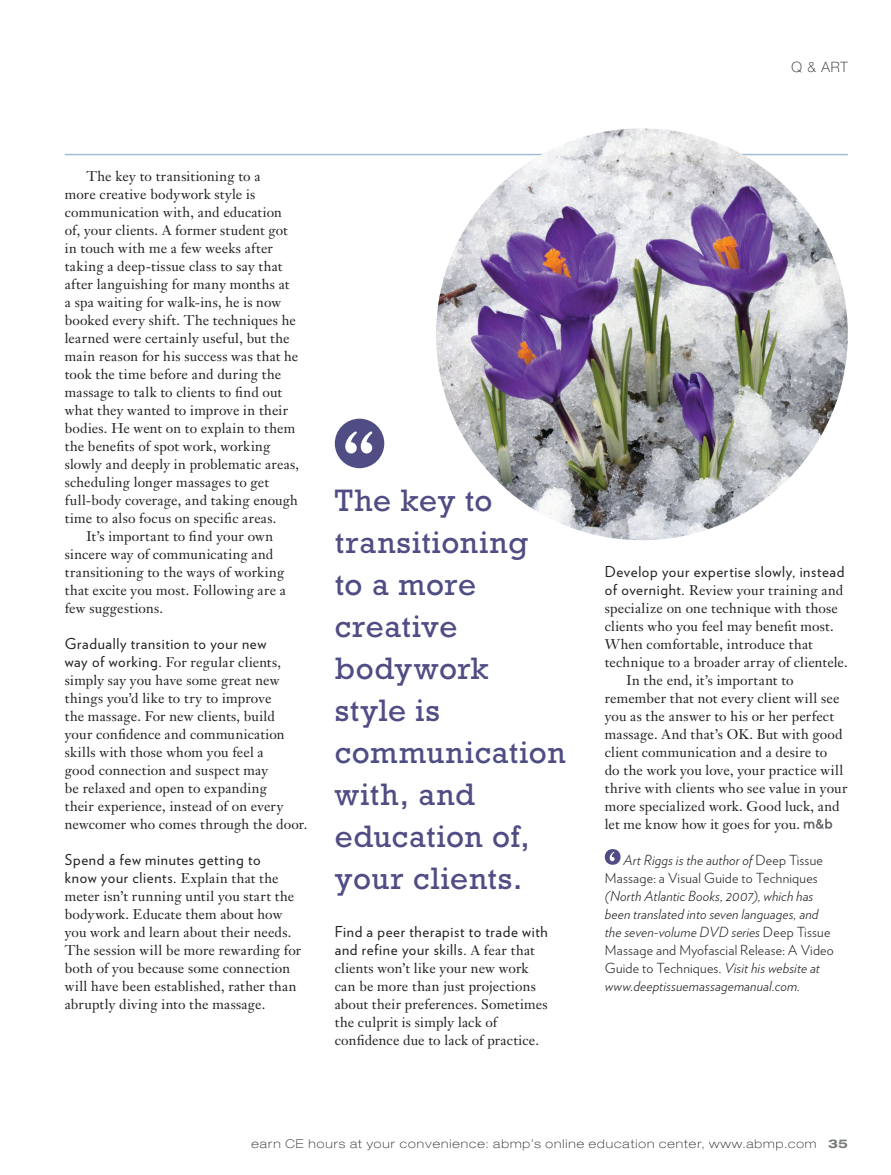
<style>
.page{position:relative;width:891px;height:1175px;background:#fff}
.page>*{position:absolute;margin:0;border:0;box-sizing:border-box;transform-origin:0 0}
.t1{font:31.5px/42px "Rockwell";letter-spacing:.02em;color:#504d85}
.t2{font:15px/18px "Verlag";letter-spacing:.04em;color:#231f20}
.t3{font:100 14.25px "Helvetica Neue";color:#231f20}
.t4{font:13.8px/18px "Janson Text";letter-spacing:.015em;color:#231f20}
.t5{font:italic 300 13.8px/18px "Verlag";letter-spacing:.01em;color:#231f20}
.t6{font:300 13.8px/18px "Verlag";letter-spacing:.015em;color:#231f20}
.t7{font:100 expanded 12px "Helvetica Neue";letter-spacing:.085em;color:#231f20}
.s1{font-family:"Verlag";font-size:15px}
.s2{font-family:"Janson Text";font-size:13.8px}
.s3{font-style:italic}
.s4{font-style:normal}
.s5{font-weight:700;color:#787b7d}
</style>
<div class="page">
<svg style="left:804px;top:818px;width:28px;height:10px"></svg>
<svg style="left:605px;top:849px;width:16px;height:16px"></svg>
<hr style="left:65px;top:154px;width:783px;height:1px;background:#a1bcd3">
<img style="left:436px;top:128px;width:412px;height:412px;border-radius:206px">
<svg style="left:335px;top:418px;width:49px;height:50px"></svg>
<p class="t4" style="left:86px;top:167px;width:176px">The key to transitioning to a</p>
<p class="t4" style="left:65px;top:185px;width:192px">more creative bodywork style is</p>
<p class="t4" style="left:65px;top:203px;width:219px">communication with, and education</p>
<p class="t4" style="left:65px;top:221px;width:225px">of, your clients. A former student got</p>
<p class="t4" style="left:65px;top:239px;width:210px">in touch with me a few weeks after</p>
<p class="t4" style="left:65px;top:257px;width:219px">taking a deep-tissue class to say that</p>
<p class="t4" style="left:65px;top:275px;width:226px">after languishing for many months at</p>
<p class="t4" style="left:65px;top:293px;width:218px">a spa waiting for walk-ins, he is now</p>
<p class="t4" style="left:65px;top:311px;width:233px">booked every shift. The techniques he</p>
<p class="t4" style="left:65px;top:329px;width:226px">learned were certainly useful, but the</p>
<p class="t4" style="left:65px;top:347px;width:235px">main reason for his success was that he</p>
<p class="t4" style="left:65px;top:365px;width:218px">took the time before and during the</p>
<p class="t4" style="left:65px;top:383px;width:219px">massage to talk to clients to find out</p>
<p class="t4" style="left:65px;top:401px;width:225px">what they wanted to improve in their</p>
<p class="t4" style="left:65px;top:419px;width:232px">bodies. He went on to explain to them</p>
<p class="t4" style="left:65px;top:437px;width:207px">the benefits of spot work, working</p>
<p class="t4" style="left:65px;top:455px;width:236px">slowly and deeply in problematic areas,</p>
<p class="t4" style="left:65px;top:473px;width:206px">scheduling longer massages to get</p>
<p class="t4" style="left:65px;top:491px;width:235px">full-body coverage, and taking enough</p>
<p class="t4" style="left:65px;top:509px;width:213px">time to also focus on specific areas.</p>
<p class="t4" style="left:86px;top:527px;width:188px">It’s important to find your own</p>
<p class="t4" style="left:65px;top:545px;width:210px">sincere way of communicating and</p>
<p class="t4" style="left:65px;top:563px;width:221px">transitioning to the ways of working</p>
<p class="t4" style="left:65px;top:581px;width:223px">that excite you most. Following are a</p>
<p class="t4" style="left:65px;top:599px;width:100px">few suggestions.</p>
<p class="t2" style="left:65px;top:633px;width:203px">Gradually transition to your new</p>
<p class="t4" style="left:65px;top:653px;width:244px"><span class="s1">way of working.</span> For regular clients, simply say you have some great new things you’d like to try to improve<br>the massage. For new clients, build<br>your confidence and communication skills with those whom you feel a<br>good connection and suspect may<br>be relaxed and open to expanding<br>their experience, instead of on every newcomer who comes through the door.</p>
<p class="t2" style="left:65px;top:849px;width:215px">Spend a few minutes getting to know your clients. <span class="s2">Explain that the</span></p>
<p class="t4" style="left:65px;top:887px;width:238px">meter isn’t running until you start the bodywork. Educate them about how you work and learn about their needs.<br>The session will be more rewarding for both of you because some connection will have been established, rather than abruptly diving into the massage.</p>
<h1 class="t1" style="left:335px;top:479px;width:232px">The key to transitioning<br>to a more creative bodywork style is communication with, and education of, your clients.</h1>
<p class="t2" style="left:335px;top:921px;width:215px">Find a peer therapist to trade with and refine your skills. <span class="s2">A fear that</span></p>
<p class="t4" style="left:335px;top:959px;width:214px">clients won’t like your new work can be more than just projections about their preferences. Sometimes the culprit is simply lack of confidence due to lack of practice.</p>
<p class="t3" style="left:792px;top:59px;width:58px">Q &amp; ART</p>
<p class="t2" style="left:605px;top:561px;width:241px">Develop your expertise slowly, instead</p>
<p class="t4" style="left:605px;top:581px;width:240px"><span class="s1">of overnight.</span> Review your training and</p>
<p class="t4" style="left:605px;top:599px;width:235px">specialize on one technique with those</p>
<p class="t4" style="left:605px;top:617px;width:230px">clients who you feel may benefit most.</p>
<p class="t4" style="left:605px;top:635px;width:210px">When comfortable, introduce that</p>
<p class="t4" style="left:605px;top:653px;width:245px">technique to a broader array of clientele.</p>
<p class="t4" style="left:626px;top:671px;width:169px">In the end, it’s important to</p>
<p class="t4" style="left:605px;top:689px;width:236px">remember that not every client will see</p>
<p class="t4" style="left:605px;top:707px;width:231px">you as the answer to his or her perfect</p>
<p class="t4" style="left:605px;top:725px;width:239px">massage. And that’s OK. But with good</p>
<p class="t4" style="left:605px;top:743px;width:224px">client communication and a desire to</p>
<p class="t4" style="left:605px;top:761px;width:240px">do the work you love, your practice will</p>
<p class="t4" style="left:605px;top:779px;width:244px">thrive with clients who see value in your</p>
<p class="t4" style="left:605px;top:797px;width:236px">more specialized work. Good luck, and</p>
<p class="t4" style="left:605px;top:815px;width:197px">let me know how it goes for you.</p>
<p class="t6" style="left:605px;top:850px;width:220px;text-indent:19px"><span class="s3">Art Riggs is the author of</span> Deep Tissue<br>Massage: a Visual Guide to Techniques</p>
<p class="t5" style="left:605px;top:886px;width:231px">(North Atlantic Books, 2007), which has been translated into seven languages, and the seven-volume DVD series <span class="s4">Deep Tissue Massage and Myofascial Release: A Video Guide to Techniques.</span> Visit his website at www.deeptissuemassagemanual.com.</p>
<p class="t7" style="left:252px;top:1137px;width:598px">earn CE hours at your convenience: abmp’s online education center, www.abmp.com <span class="s5">35</span></p>
</div>
